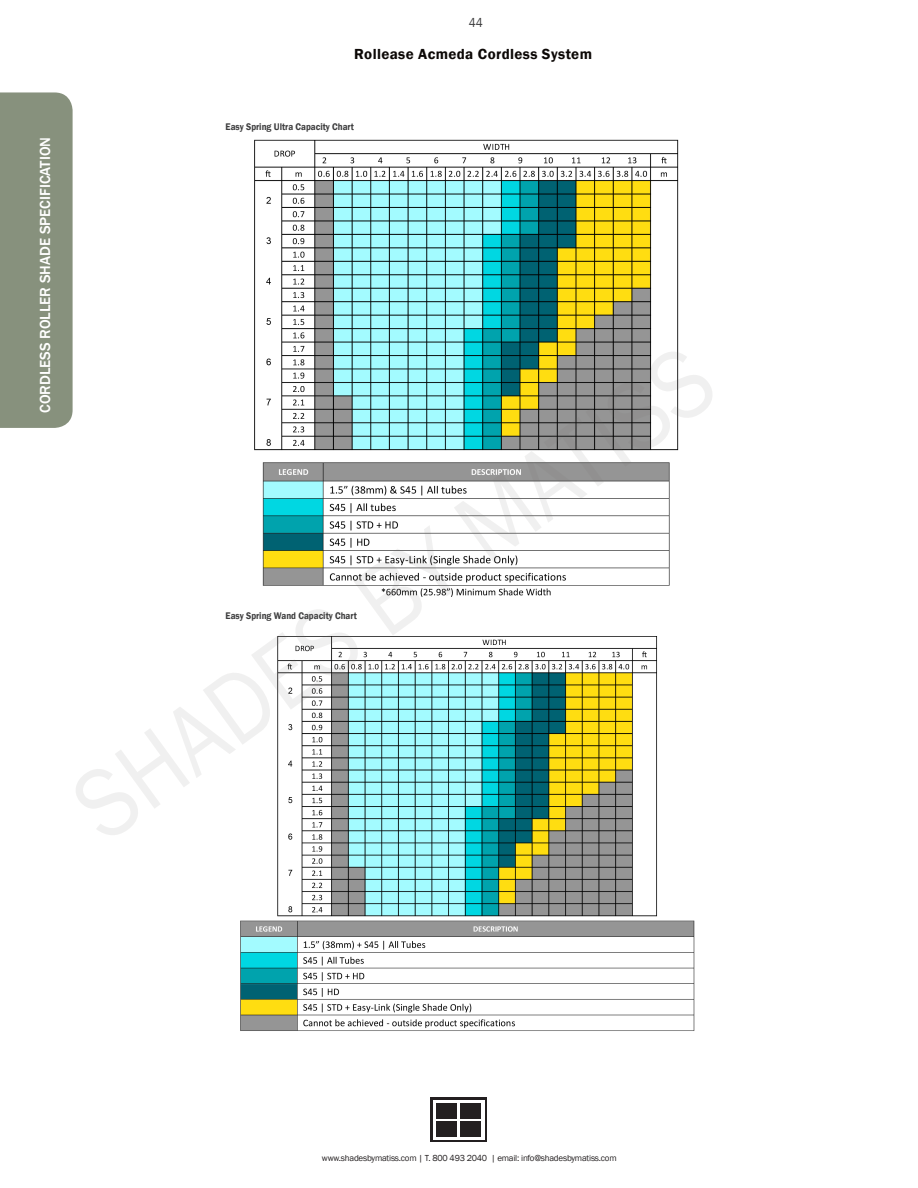
<style>
.page{position:relative;width:918px;height:1188px;background:#fff}
.page>*{position:absolute;margin:0;border:0;box-sizing:border-box;transform-origin:0 0}
.t1{font:500 15px "Franklin Gothic";color:#fff}
.t2{font:600 15px "Franklin Gothic";letter-spacing:.025em;color:#0c0806}
.t3{font:13.2px "Franklin Gothic";color:#3e3e3f;scale:.91 1}
.t4{font:600 9.9px "Franklin Gothic";color:#3e3e3f;scale:.91 1}
.t5{font:9px "Franklin Gothic";letter-spacing:-.025em;color:#231f20}
</style>
<div class="page">
<div style="left:430px;top:1098px;width:57px;height:44px;background:#231f20"></div>
<div style="left:433px;top:1100px;width:52px;height:40px;background:#fff"></div>
<div style="left:436px;top:1103px;width:21px;height:16px;background:#231f20"></div>
<div style="left:460px;top:1103px;width:21px;height:16px;background:#231f20"></div>
<div style="left:436px;top:1121px;width:21px;height:16px;background:#231f20"></div>
<div style="left:460px;top:1121px;width:21px;height:16px;background:#231f20"></div>
<div style="left:0;top:92px;width:73px;height:336px;background:#87917d"></div>
<img style="left:254px;top:139px;width:425px;height:457px">
<img style="left:240px;top:636px;width:455px;height:395px">
<p class="t1" style="left:36px;top:413px;width:278px;rotate:-90deg">CORDLESS ROLLER SHADE SPECIFICATION</p>
<p class="t3" style="left:469px;top:15px;width:17px">44</p>
<p class="t2" style="left:354px;top:44px;width:239px">Rollease Acmeda Cordless System</p>
<p class="t4" style="left:226px;top:120px;width:143px">Easy Spring Ultra Capacity Chart</p>
<p class="t4" style="left:226px;top:609px;width:146px">Easy Spring Wand Capacity Chart</p>
<p class="t5" style="left:322px;top:1152px;width:296px">www.shadesbymatiss.com | T. 800 493 2040 | email: info@shadesbymatiss.com</p>
</div>
